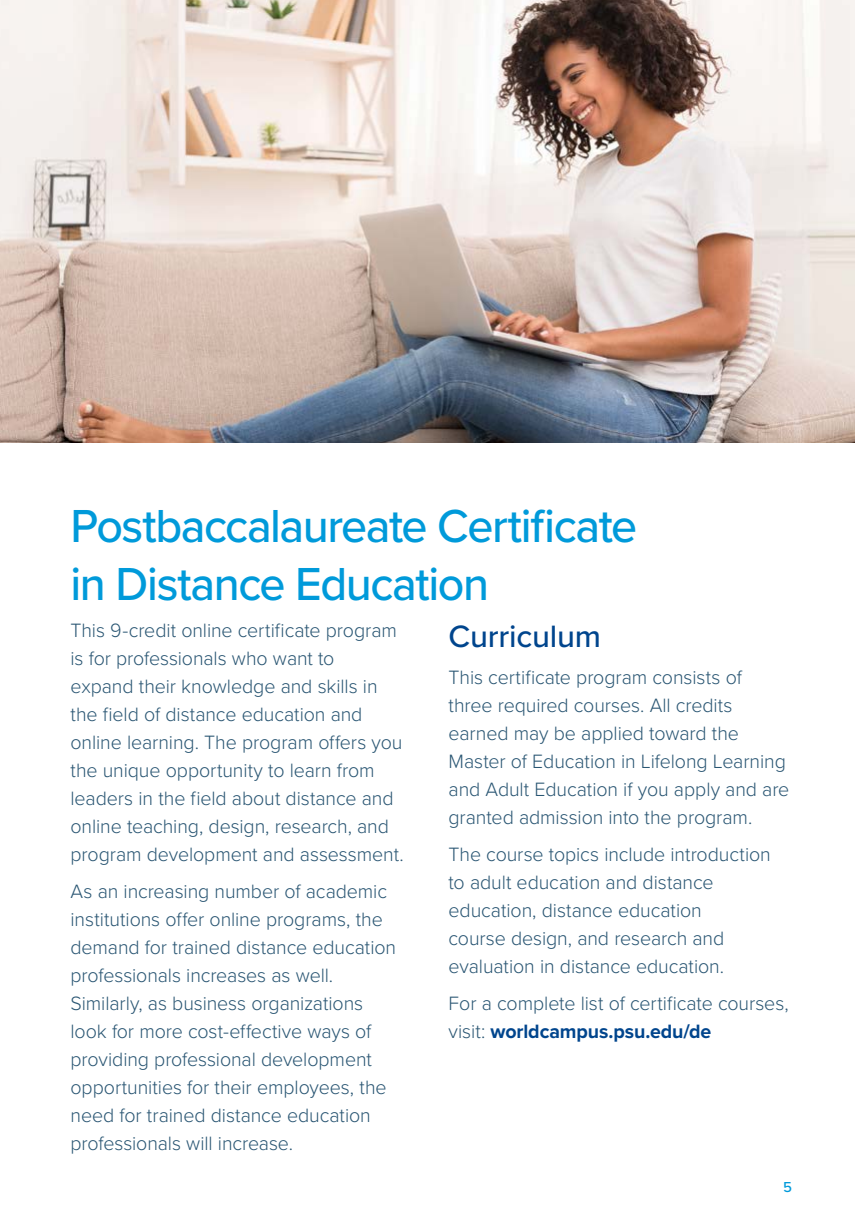
<style>
.page{position:relative;width:855px;height:1224px;background:#fff}
.page>*{position:absolute;margin:0;border:0;box-sizing:border-box;transform-origin:0 0}
.t1{font:500 48px/57.6px "Proxima Nova";letter-spacing:-.03em;color:#009ada}
.t2{font:500 32px "Proxima Nova";letter-spacing:-.005em;color:#00458d}
.t3{font:300 20px/28px "Proxima Nova";letter-spacing:-.005em;color:#2a5673}
.t4{font:500 15px "Proxima Nova";color:#009ada}
.s1{font-weight:700;color:#00458d}
</style>
<div class="page">
<img style="left:0;top:0;width:855px;height:443px">
<h1 class="t1" style="left:71px;top:495px;width:568px">Postbaccalaureate Certificate in Distance Education</h1>
<p class="t3" style="left:71px;top:615px;width:335px">This 9-credit online certificate program is for professionals who want to<br>expand their knowledge and skills in the field of distance education and online learning. The program offers you the unique opportunity to learn from leaders in the field about distance and online teaching, design, research, and program development and assessment.</p>
<p class="t3" style="left:71px;top:876px;width:327px">As an increasing number of academic institutions offer online programs, the demand for trained distance education professionals increases as well.<br>Similarly, as business organizations look for more cost-effective ways of providing professional development opportunities for their employees, the need for trained distance education professionals will increase.</p>
<h2 class="t2" style="left:449px;top:612px;width:154px">Curriculum</h2>
<p class="t3" style="left:449px;top:662px;width:342px">This certificate program consists of three required courses. All credits earned may be applied toward the Master of Education in Lifelong Learning and Adult Education if you apply and are granted admission into the program.</p>
<p class="t3" style="left:449px;top:839px;width:324px">The course topics include introduction to adult education and distance education, distance education<br>course design, and research and evaluation in distance education.</p>
<p class="t3" style="left:449px;top:988px;width:342px">For a complete list of certificate courses, visit: <span class="s1">worldcampus.psu.edu/de</span></p>
<p class="t4" style="left:783px;top:1176px;width:10px">5</p>
</div>
